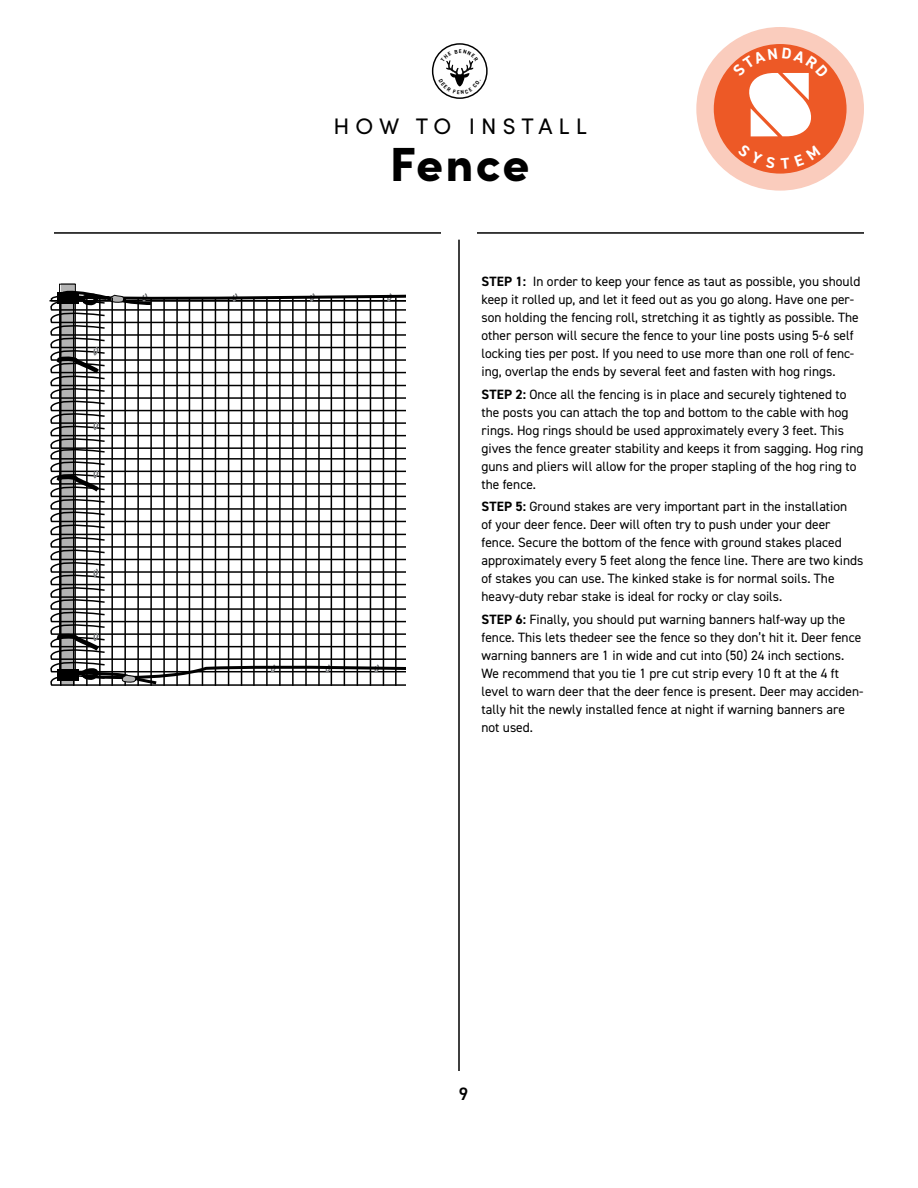
<style>
.page{position:relative;width:918px;height:1188px;background:#fff}
.page>*{position:absolute;margin:0;border:0;box-sizing:border-box;transform-origin:0 0}
.t1{font:900 48px "Sofia Pro";letter-spacing:.04em;color:#000}
.t2{font:22.5px "Sofia Pro";letter-spacing:.27em;color:#000}
.t3{font:600 18px "DIN2014";color:#000}
.t4{font:13.5px/18px "DIN2014";color:#000}
.s1{font-weight:700}
</style>
<div class="page">
<div style="left:432px;top:43px;width:56px;height:56px;border:1px solid #000;border-radius:50%"></div>
<hr style="left:54px;top:232px;width:387px;height:2px;background:#000">
<hr style="left:477px;top:232px;width:387px;height:2px;background:#000">
<svg style="left:49px;top:289px;width:357px;height:397px"></svg>
<hr style="left:458px;top:240px;width:2px;height:831px;background:#000">
<div style="left:696px;top:27px;width:168px;height:164px;background:#faccbd;border-radius:50%"></div>
<div style="left:714px;top:44px;width:133px;height:130px;background:#ed5926;border-radius:50%"></div>
<svg style="left:439px;top:49px;width:42px;height:45px"></svg>
<svg style="left:737px;top:158px;width:84px;height:11px"></svg>
<svg style="left:732px;top:48px;width:97px;height:88px"></svg>
<h2 class="t2" style="left:333px;top:110px;width:255px">HOW TO INSTALL</h2>
<h1 class="t1" style="left:390px;top:126px;width:141px">Fence</h1>
<p class="t4" style="left:481px;top:272px;width:380px"><span class="s1">STEP 1:</span> In order to keep your fence as taut as possible, you should keep it rolled up, and let it feed out as you go along. Have one per&shy;son holding the fencing roll, stretching it as tightly as possible. The other person will secure the fence to your line posts using 5-6 self locking ties per post. If you need to use more than one roll of fenc&shy;ing, overlap the ends by several feet and fasten with hog rings.</p>
<p class="t4" style="left:481px;top:385px;width:383px"><span class="s1">STEP 2:</span> Once all the fencing is in place and securely tightened to the posts you can attach the top and bottom to the cable with hog rings. Hog rings should be used approximately every 3 feet. This gives the fence greater stability and keeps it from sagging. Hog ring guns and pliers will allow for the proper stapling of the hog ring to the fence.</p>
<p class="t4" style="left:481px;top:497px;width:384px"><span class="s1">STEP 5:</span> Ground stakes are very important part in the installation<br>of your deer fence. Deer will often try to push under your deer fence. Secure the bottom of the fence with ground stakes placed approximately every 5 feet along the fence line. There are two kinds of stakes you can use. The kinked stake is for normal soils. The heavy-duty rebar stake is ideal for rocky or clay soils.</p>
<p class="t4" style="left:481px;top:610px;width:383px"><span class="s1">STEP 6:</span> Finally, you should put warning banners half-way up the fence. This lets thedeer see the fence so they don’t hit it. Deer fence warning banners are 1 in wide and cut into (50) 24 inch sections.<br>We recommend that you tie 1 pre cut strip every 10 ft at the 4 ft level to warn deer that the deer fence is present. Deer may acciden&shy;tally hit the newly installed fence at night if warning banners are not used.</p>
<h3 class="t3" style="left:459px;top:1082px;width:11px">9</h3>
</div>
